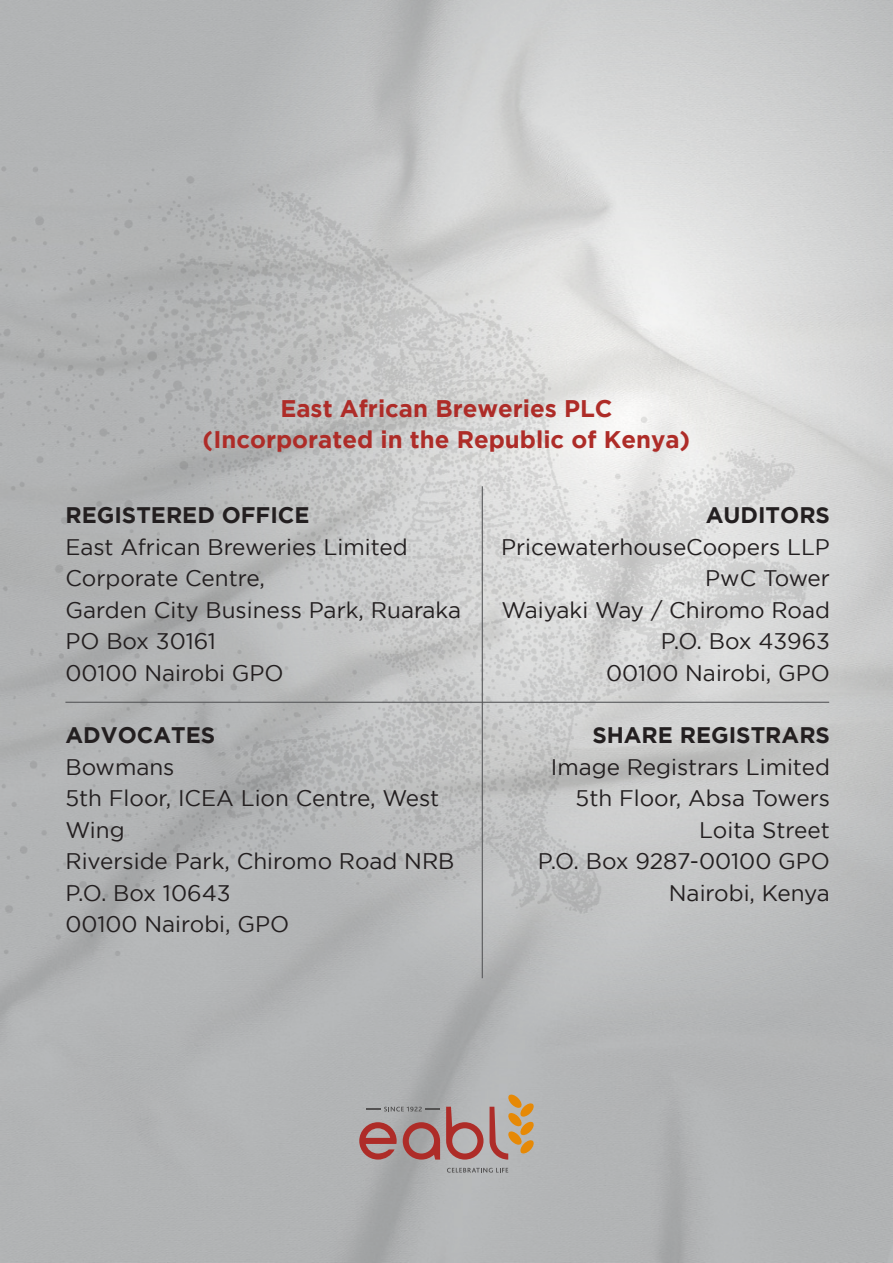
<style>
.page{position:relative;width:893px;height:1263px;background:#fff}
.page>*{position:absolute;margin:0;border:0;box-sizing:border-box;transform-origin:0 0}
.t1{font:700 24px/31.5px "Gotham";color:#ae2c28;text-align:center}
.t2{font:22.5px/31.5px "Gotham";color:#231f20}
.t3{font:700 22.5px "Gotham";color:#231f20}
</style>
<div class="page">
<img style="left:0;top:0;width:893px;height:1263px">
<img style="left:0;top:167px;width:806px;height:789px">
<svg style="left:403px;top:1122px;width:37px;height:37px"></svg>
<svg style="left:359px;top:1122px;width:38px;height:37px"></svg>
<svg style="left:446px;top:1107px;width:37px;height:52px;background:#b28281"></svg>
<svg style="left:490px;top:1093px;width:45px;height:66px;background:#c09d7f"></svg>
<svg style="left:447px;top:1168px;width:61px;height:4px"></svg>
<svg style="left:366px;top:1107px;width:74px;height:4px"></svg>
<hr style="left:482px;top:486px;width:1px;height:492px;background:#58595b">
<hr style="left:65px;top:702px;width:764px;height:1px;background:#58595b">
<p class="t1" style="left:203px;top:392px;width:489px">East African Breweries PLC (Incorporated in the Republic of Kenya)</p>
<p class="t3" style="left:65px;top:502px;width:246px">REGISTERED OFFICE</p>
<p class="t2" style="left:65px;top:531px;width:397px">East African Breweries Limited<br>Corporate Centre,<br>Garden City Business Park, Ruaraka<br>PO Box 30161<br>00100 Nairobi GPO</p>
<p class="t3" style="left:65px;top:722px;width:151px">ADVOCATES</p>
<p class="t2" style="left:65px;top:751px;width:391px">Bowmans<br>5th Floor, ICEA Lion Centre, West<br>Wing<br>Riverside Park, Chiromo Road NRB<br>P.O. Box 10643<br>00100 Nairobi, GPO</p>
<p class="t3" style="left:706px;top:502px;width:126px">AUDITORS</p>
<p class="t2" style="left:501px;top:531px;width:330px;text-align:right">PricewaterhouseCoopers LLP<br>PwC Tower<br>Waiyaki Way / Chiromo Road<br>P.O. Box 43963<br>00100 Nairobi, GPO</p>
<p class="t3" style="left:592px;top:722px;width:239px">SHARE REGISTRARS</p>
<p class="t2" style="left:538px;top:751px;width:294px;text-align:right">Image Registrars Limited<br>5th Floor, Absa Towers<br>Loita Street<br>P.O. Box 9287-00100 GPO<br>Nairobi, Kenya</p>
</div>
